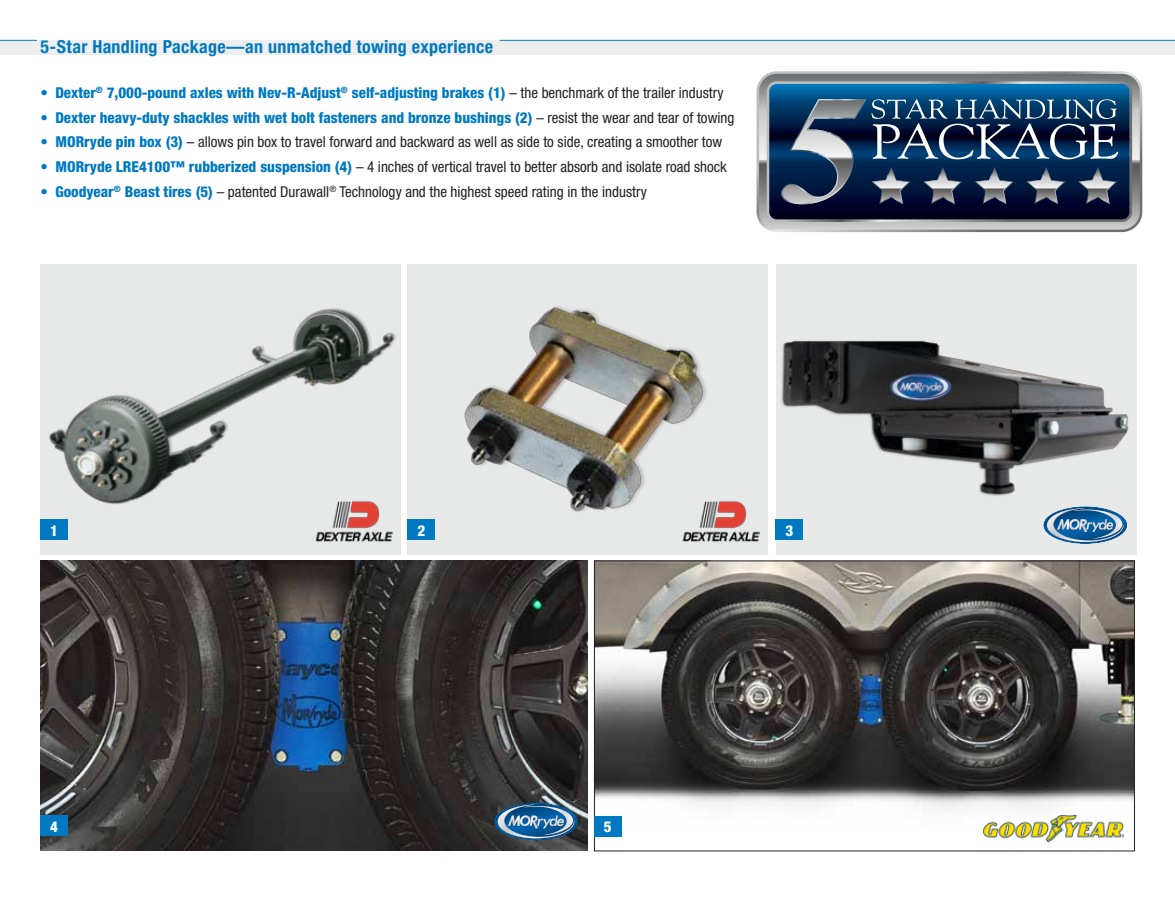
<style>
.page{position:relative;width:1175px;height:905px;background:#fff}
.page>*{position:absolute;margin:0;border:0;box-sizing:border-box;transform-origin:0 0}
.t1{font:700 condensed 18px "Helvetica Neue";letter-spacing:.02em;color:#0079c1}
.t2{font:condensed 15px "Helvetica Neue";color:#231f20}
.t3{font:800 condensed 15px "Helvetica Neue";color:#0079c1}
.t4{font:800 condensed 15px "Helvetica Neue";color:#fff}
.s1{font-weight:400;color:#231f20}
.s2{font-weight:800;color:#0079c1}
</style>
<div class="page">
<img style="left:407px;top:264px;width:360px;height:291px">
<div style="left:0;top:40px;width:1174px;height:14px;background:#eeeeef"></div>
<hr style="left:500px;top:40px;width:674px;height:1px;background:#0079c1">
<hr style="left:0;top:40px;width:37px;height:1px;background:#0079c1">
<div style="left:40px;top:264px;width:361px;height:291px;background:#e7e8e8"></div>
<img style="left:49px;top:308px;width:347px;height:197px">
<img style="left:40px;top:561px;width:547px;height:289px">
<div style="left:775px;top:264px;width:361px;height:290px;background:#e7e8e8"></div>
<img style="left:775px;top:328px;width:354px;height:178px">
<img style="left:596px;top:562px;width:536px;height:268px">
<div style="left:594px;top:560px;width:540px;height:291px;border:1px solid #231f20"></div>
<div style="left:40px;top:519px;width:28px;height:21px;background:#0079c1"></div>
<div style="left:408px;top:519px;width:27px;height:21px;background:#0079c1"></div>
<div style="left:40px;top:815px;width:28px;height:21px;background:#0079c1"></div>
<div style="left:775px;top:519px;width:27px;height:20px;background:#0079c1"></div>
<div style="left:594px;top:816px;width:27px;height:20px;background:#0079c1"></div>
<svg style="left:756px;top:71px;width:386px;height:161px;background:#b1b2b4"></svg>
<svg style="left:759px;top:74px;width:380px;height:155px;background:#a1a3a4"></svg>
<svg style="left:766px;top:81px;width:366px;height:141px;background:#1a4267"></svg>
<svg style="left:780px;top:99px;width:338px;height:105px;background:#344d6c"></svg>
<img style="left:312px;top:492px;width:81px;height:50px">
<img style="left:678px;top:492px;width:82px;height:58px">
<svg style="left:1044px;top:507px;width:82px;height:36px"></svg>
<svg style="left:495px;top:803px;width:82px;height:36px;background:#4a789b"></svg>
<img style="left:983px;top:815px;width:140px;height:26px">
<p class="t1" style="left:40px;top:36px;width:454px">5-Star Handling Package—an unmatched towing experience</p>
<p class="t3" style="left:40px;top:83px;width:684px">• Dexter<sup>®</sup> 7,000-pound axles with Nev-R-Adjust<sup>®</sup> self-adjusting brakes (1) <span class="s1">– the benchmark of the trailer industry</span></p>
<p class="t3" style="left:40px;top:108px;width:695px">• Dexter heavy-duty shackles with wet bolt fasteners and bronze bushings (2) <span class="s1">– resist the wear and tear of towing</span></p>
<p class="t2" style="left:40px;top:133px;width:683px"><span class="s2">• MORryde pin box (3)</span> – allows pin box to travel forward and backward as well as side to side, creating a smoother tow</p>
<p class="t2" style="left:40px;top:158px;width:688px"><span class="s2">• MORryde LRE4100™ rubberized suspension (4)</span> – 4 inches of vertical travel to better absorb and isolate road shock</p>
<p class="t2" style="left:40px;top:183px;width:608px"><span class="s2">• Goodyear</span><sup>®</sup> <span class="s2">Beast tires (5)</span> – patented Durawall<sup>®</sup> Technology and the highest speed rating in the industry</p>
<p class="t4" style="left:50px;top:521px;width:9px">1</p>
<p class="t4" style="left:417px;top:521px;width:9px">2</p>
<p class="t4" style="left:50px;top:817px;width:9px">4</p>
<p class="t4" style="left:604px;top:817px;width:9px">5</p>
<p class="t4" style="left:785px;top:521px;width:9px">3</p>
</div>
